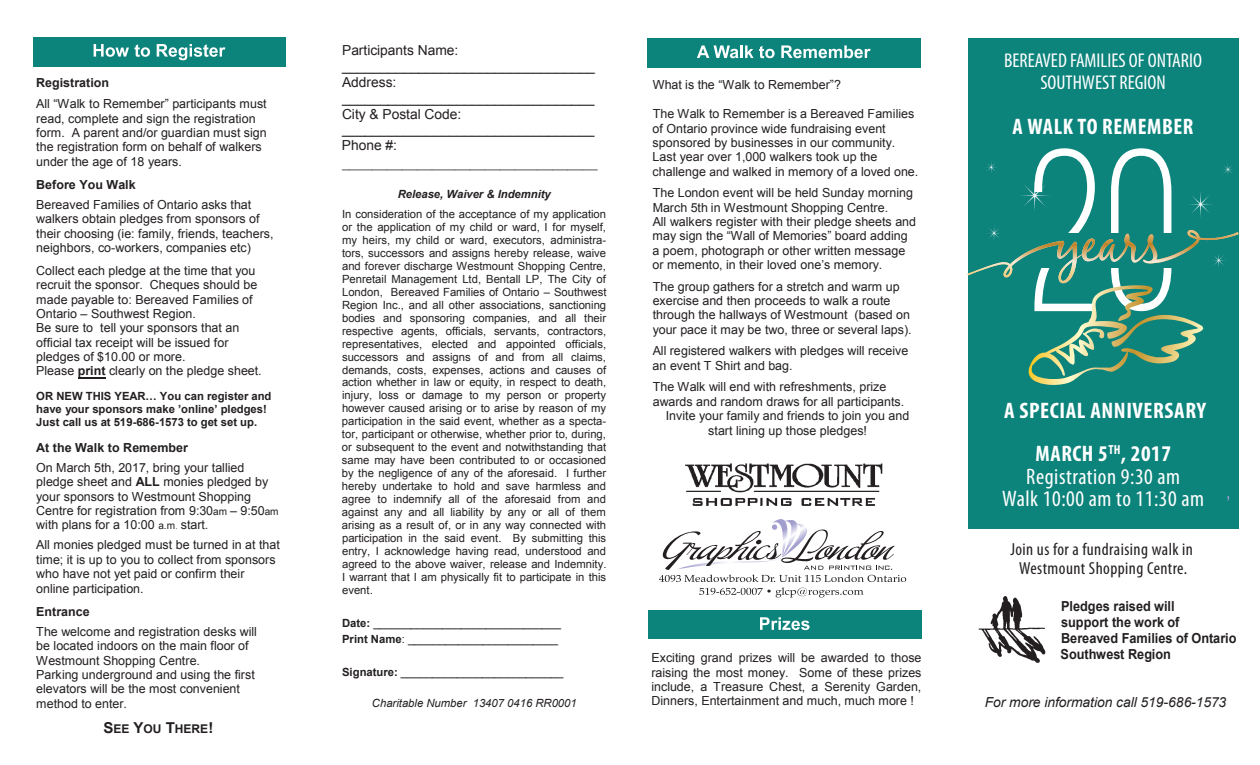
<style>
.page{position:relative;width:1260px;height:765px;background:#fff}
.page>*{position:absolute;margin:0;border:0;box-sizing:border-box;transform-origin:0 0}
.t1{font:700 condensed 22.5px/43.4px "Myriad Pro";letter-spacing:.025em;color:#fff;text-align:center}
.t2{font:condensed 22.5px/22.5px "Myriad Pro";letter-spacing:.025em;color:#fff;text-align:center}
.t3{font:condensed 20px/22.5px "Myriad Pro";color:#fff;text-align:center}
.t4{font:condensed 17.5px/18.8px "Myriad Pro";letter-spacing:.025em;color:#231f20;text-align:center}
.t5{font:15px "Times New Roman";color:#231f20}
.t6{font:13.88px/15.9px "Arial";color:#231f20}
.t7{font:700 13.88px/15.8px "Arial";color:#231f20;scale:.92 1}
.t8{font:italic 13.88px "Arial";letter-spacing:-.005em;color:#231f20}
.t9{font:12.5px/14.4px "Arial";color:#231f20}
.t10{font:700 12.5px "Arial";color:#231f20}
.t11{font:700 12px "Arial";color:#231f20}
.t12{font:11.25px/13px "Arial";color:#231f20;text-align:justify}
.t13{font:700 11.25px/13px "Arial";color:#231f20}
.t14{font:italic 11.25px "Arial";color:#231f20}
.t15{font:italic 700 11.25px "Arial";color:#231f20}
.s1{font-weight:700}
.s2{font-size:10px}
.s3{font-size:7.5px}
.s4{font-size:15px}
.s5{font-size:11.88px}
</style>
<div class="page">
<img style="left:685px;top:463px;width:198px;height:43px">
<div style="left:968px;top:39px;width:270px;height:490px;background:#0c837b"></div>
<div style="left:647px;top:38px;width:273px;height:30px;background:#0c837b"></div>
<svg style="left:697px;top:45px;width:78px;height:13px"></svg>
<svg style="left:781px;top:45px;width:90px;height:13px"></svg>
<div style="left:648px;top:610px;width:274px;height:29px;background:#0c837b"></div>
<svg style="left:760px;top:617px;width:50px;height:13px"></svg>
<div style="left:33px;top:37px;width:252px;height:30px;background:#0c837b"></div>
<svg style="left:94px;top:44px;width:35px;height:13px"></svg>
<svg style="left:135px;top:44px;width:15px;height:13px"></svg>
<svg style="left:157px;top:44px;width:68px;height:16px"></svg>
<svg style="left:699px;top:588px;width:164px;height:10px"></svg>
<svg style="left:659px;top:519px;width:247px;height:63px"></svg>
<img style="left:978px;top:596px;width:68px;height:67px">
<svg style="left:78px;top:377px;width:28px;height:1px"></svg>
<svg style="left:988px;top:226px;width:13px;height:14px"></svg>
<svg style="left:986px;top:162px;width:10px;height:11px"></svg>
<svg style="left:1203px;top:195px;width:10px;height:18px"></svg>
<svg style="left:1212px;top:254px;width:13px;height:14px"></svg>
<svg style="left:1223px;top:164px;width:10px;height:10px"></svg>
<svg style="left:1029px;top:148px;width:174px;height:237px"></svg>
<p class="t10" style="left:36px;top:74px;width:74px">Registration</p>
<p class="t9" style="left:36px;top:97px;width:232px">All “Walk to Remember” participants must read, complete and sign the registration form. A parent and/or guardian must sign the registration form on behalf of walkers under the age of 18 years.</p>
<p class="t10" style="left:36px;top:176px;width:101px">Before You Walk</p>
<p class="t9" style="left:36px;top:197px;width:239px">Bereaved Families of Ontario asks that walkers obtain pledges from sponsors of their choosing (ie: family, friends, teachers, neighbors, co-workers, companies etc)</p>
<p class="t9" style="left:36px;top:264px;width:227px">Collect each pledge at the time that you recruit the sponsor. Cheques should be made payable to: Bereaved Families of Ontario – Southwest Region.<br>Be sure to tell your sponsors that an official tax receipt will be issued for pledges of $10.00 or more.<br>Please <span class="s1">print</span> clearly on the pledge sheet.</p>
<p class="t13" style="left:36px;top:390px;width:237px">OR NEW THIS YEAR… You can register and have your sponsors make ’online’ pledges!<br>Just call us at 519-686-1573 to get set up.</p>
<p class="t10" style="left:36px;top:439px;width:153px">At the Walk to Remember</p>
<p class="t9" style="left:36px;top:460px;width:244px">On March 5th, 2017, bring your tallied pledge sheet and <span class="s1">ALL</span> monies pledged by your sponsors to Westmount Shopping Centre for registration from 9:30<span class="s2">am</span> – 9:50<span class="s2">am </span>with plans for a 10:00 <span class="s2">a.m</span><span class="s3">.</span> start.</p>
<p class="t9" style="left:36px;top:538px;width:245px">All monies pledged must be turned in at that time; it is up to you to collect from sponsors who have not yet paid or confirm their online participation.</p>
<p class="t10" style="left:36px;top:603px;width:55px">Entrance</p>
<p class="t9" style="left:36px;top:624px;width:222px">The welcome and registration desks will be located indoors on the main floor of Westmount Shopping Centre.<br>Parking underground and using the first elevators will be the most convenient method to enter.</p>
<p class="t11" style="left:103px;top:721px;width:111px"><span class="s4">S</span>EE <span class="s4">Y</span>OU <span class="s4">T</span>HERE<span class="s4">!</span></p>
<p class="t6" style="left:342px;top:43px;width:254px">Participants Name: _________________________________<br>Address: _________________________________<br>City &amp; Postal Code: _________________________________<br>Phone #:</p>
<p class="t5" style="left:342px;top:152px;width:257px">__________________________________</p>
<p class="t15" style="left:398px;top:187px;width:155px">Release, Waiver &amp; Indemnity</p>
<p class="t12" style="left:342px;top:208px;width:266px">In consideration of the acceptance of my application or the application of my child or ward, I for myself, my heirs, my child or ward, executors, administra&shy;tors, successors and assigns hereby release, waive and forever discharge Westmount Shopping Centre, Penretail Management Ltd, Bentall LP, The City of London, Bereaved Families of Ontario – Southwest Region Inc., and all other associations, sanctioning bodies and sponsoring companies, and all their respective agents, officials, servants, contractors, representatives, elected and appointed officials, successors and assigns of and from all claims, demands, costs, expenses, actions and causes of action whether in law or equity, in respect to death, injury, loss or damage to my person or property however caused arising or to arise by reason of my participation in the said event, whether as a specta&shy;tor, participant or otherwise, whether prior to, during, or subsequent to the event and notwithstanding that same may have been contributed to or occasioned by the negligence of any of the aforesaid. I further hereby undertake to hold and save harmless and agree to indemnify all of the aforesaid from and against any and all liability by any or all of them arising as a result of, or in any way connected with participation in the said event. By submitting this entry, I acknowledge having read, understood and agreed to the above waiver, release and Indemnity.<br>I warrant that I am physically fit to participate in this event.</p>
<p class="t12" style="left:342px;top:615px;width:220px;line-height:16.2px"><span class="s1">Date:</span> ______________________________<br><span class="s1">Print Name</span>: ________________________</p>
<p class="t12" style="left:342px;top:665px;width:223px"><span class="s1">Signature:</span> __________________________</p>
<p class="t14" style="left:372px;top:696px;width:206px">Charitable Number 13407 0416 RR0001</p>
<p class="t9" style="left:653px;top:78px;width:190px">What is the “Walk to Remember”?</p>
<p class="t9" style="left:653px;top:107px;width:267px">The Walk to Remember is a Bereaved Families of Ontario province wide fundraising event sponsored by businesses in our community.<br>Last year over 1,000 walkers took up the challenge <span class="s5">and</span> walked in memory of a loved one.</p>
<p class="t9" style="left:653px;top:186px;width:265px">The London event will be held Sunday morning March 5th in Westmount Shopping Centre.<br>All walkers register with their pledge sheets and may sign the “Wall of Memories” board adding a poem, photograph or other written message or memento, in their loved one’s memory.</p>
<p class="t9" style="left:653px;top:279px;width:261px">The group gathers for a stretch and warm up exercise and then proceeds to walk a route through the hallways of Westmount (based on your pace it may be two, three or several laps).</p>
<p class="t9" style="left:653px;top:344px;width:257px">All registered walkers with pledges will receive an event T Shirt and bag.</p>
<p class="t9" style="left:653px;top:380px;width:235px">The Walk will end with refreshments, prize</p>
<p class="t9" style="left:653px;top:394px;width:253px">awards and random draws for all participants.</p>
<p class="t9" style="left:666px;top:409px;width:245px">Invite your family and friends to join you and</p>
<p class="t9" style="left:708px;top:423px;width:160px">start lining up those pledges!</p>
<p class="t9" style="left:651px;top:651px;width:272px;text-align:justify">Exciting grand prizes will be awarded to those raising the most money. Some of these prizes include, a Treasure Chest, a Serenity Garden, Dinners, Entertainment and much, much more !</p>
<h2 class="t3" style="left:1004px;top:49px;width:199px">BEREAVED FAMILIES OF ONTARIO<br>SOUTHWEST REGION</h2>
<h1 class="t1" style="left:1013px;top:105px;width:182px">A WALK TO REMEMBER</h1>
<h1 class="t1" style="left:1004px;top:388px;width:203px">A SPECIAL ANNIVERSARY<br>MARCH 5<sup>TH</sup>, 2017</h1>
<h1 class="t2" style="left:1002px;top:465px;width:203px">Registration 9:30 am<br>Walk 10:00 am to 11:30 am</h1>
<h3 class="t4" style="left:1010px;top:540px;width:184px">Join us for a fundraising walk in<br>Westmount Shopping Centre.</h3>
<p class="t7" style="left:1061px;top:599px;width:193px">Pledges raised will<br>support the work of<br>Bereaved Families of Ontario<br>Southwest Region</p>
<p class="t8" style="left:985px;top:693px;width:243px">For more information call 519-686-1573</p>
</div>
